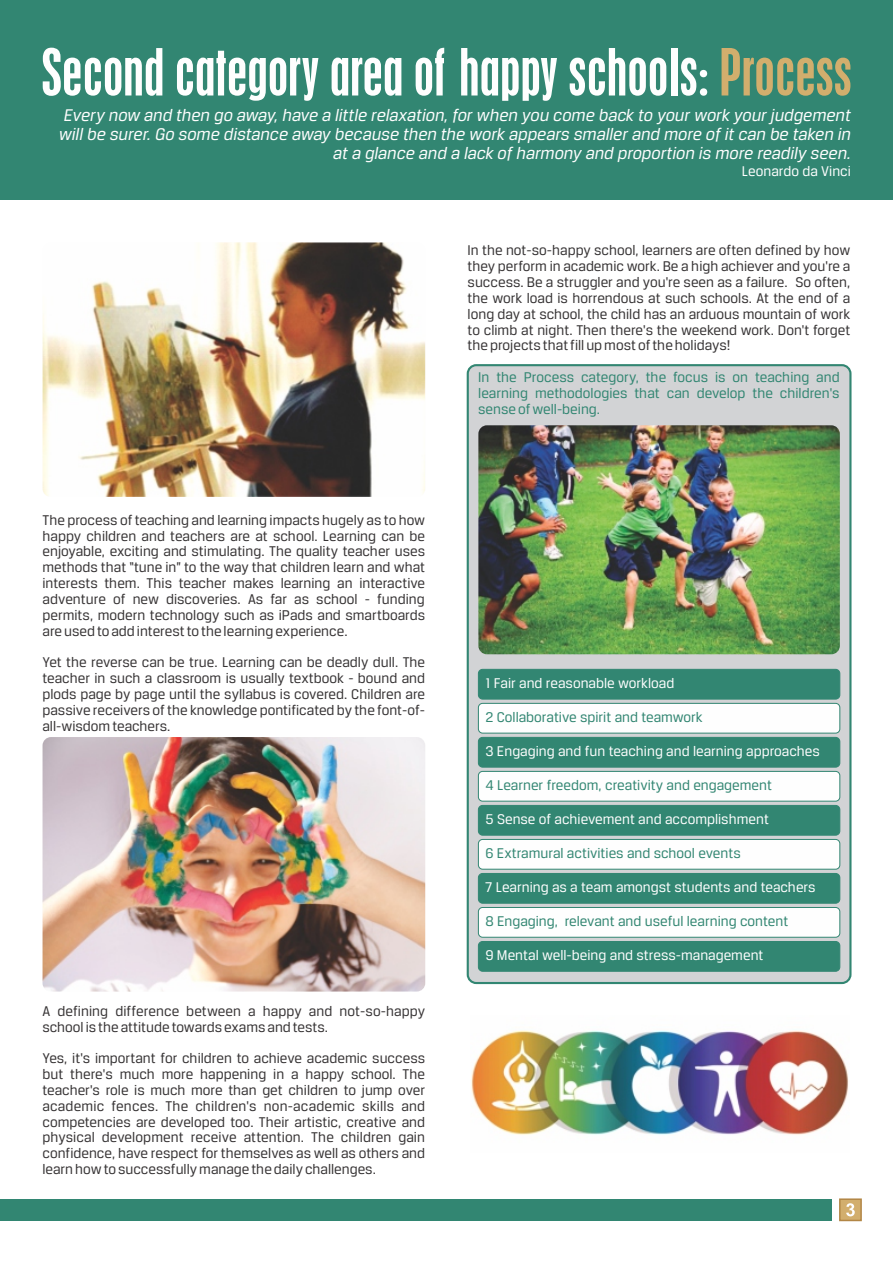
<style>
.page{position:relative;width:893px;height:1263px;background:#fff}
.page>*{position:absolute;margin:0;border:0;box-sizing:border-box;transform-origin:0 0}
.t1{font:condensed 57.75px "Placard";color:#fefefe}
.t2{font:italic 18px/19px "Breuer Text";color:#fefefe;text-align:right}
.t3{font:15px/15.9px "Breuer Text";color:#373435;text-align:justify}
.t4{font:15px/15.9px "Breuer Text";color:#328672;text-align:justify}
.t5{font:15px "Breuer Text";color:#fefefe}
.s1{color:#d2ae6d}
</style>
<div class="page">
<div style="left:467px;top:364px;width:384px;height:620px;background:#d2d3d5;border:2px solid #328672;border-radius:9px"></div>
<div style="left:0;top:1199px;width:831px;height:21px;background:#328672"></div>
<svg style="left:839px;top:1198px;width:23px;height:24px"></svg>
<div style="left:0;top:0;width:893px;height:200px;background:#328672"></div>
<img style="left:43px;top:242px;width:382px;height:255px;border-radius:9px">
<img style="left:43px;top:737px;width:382px;height:254px;border-radius:9px">
<div style="left:478px;top:669px;width:362px;height:30px;background:#328672;border:1px solid #328672;border-radius:4px"></div>
<div style="left:478px;top:703px;width:362px;height:30px;background:#fefefe;border:1px solid #328672;border-radius:4px"></div>
<div style="left:478px;top:737px;width:362px;height:30px;background:#328672;border:1px solid #328672;border-radius:4px"></div>
<div style="left:478px;top:771px;width:362px;height:30px;background:#fefefe;border:1px solid #328672;border-radius:4px"></div>
<div style="left:478px;top:805px;width:362px;height:30px;background:#328672;border:1px solid #328672;border-radius:4px"></div>
<div style="left:478px;top:839px;width:362px;height:30px;background:#fefefe;border:1px solid #328672;border-radius:4px"></div>
<div style="left:478px;top:873px;width:362px;height:30px;background:#328672;border:1px solid #328672;border-radius:4px"></div>
<div style="left:478px;top:907px;width:362px;height:30px;background:#fefefe;border:1px solid #328672;border-radius:4px"></div>
<div style="left:478px;top:941px;width:362px;height:31px;background:#328672;border:1px solid #328672;border-radius:4px"></div>
<img style="left:479px;top:425px;width:361px;height:229px;border-radius:9px">
<img style="left:471px;top:1030px;width:378px;height:105px">
<h1 class="t1" style="left:41px;top:48px;width:812px">Second category area of happy schools: <span class="s1">Process</span></h1>
<p class="t2" style="left:59px;top:107px;width:794px">Every now and then go away, have a little relaxation, for when you come back to your work your judgement will be surer. Go some distance away because then the work appears smaller and more of it can be taken in at a glance and a lack of harmony and proportion is more readily seen.</p>
<p class="t5" style="left:742px;top:166px;width:111px">Leonardo da Vinci</p>
<p class="t3" style="left:42px;top:513px;width:384px">The process of teaching and learning impacts hugely as to how happy children and teachers are at school. Learning can be enjoyable, exciting and stimulating. The quality teacher uses methods that “tune in” to the way that children learn and what interests them. This teacher makes learning an interactive adventure of new discoveries. As far as school - funding permits, modern technology such as iPads and smartboards are used to add interest to the learning experience.</p>
<p class="t3" style="left:42px;top:655px;width:384px">Yet the reverse can be true. Learning can be deadly dull. The teacher in such a classroom is usually textbook - bound and plods page by page until the syllabus is covered. Children are passive receivers of the knowledge pontificated by the font-of&shy;all-wisdom teachers.</p>
<p class="t3" style="left:42px;top:1004px;width:384px">A defining difference between a happy and not-so-happy school is the attitude towards exams and tests.</p>
<p class="t3" style="left:42px;top:1051px;width:384px">Yes, it's important for children to achieve academic success but there's much more happening in a happy school. The teacher's role is much more than get children to jump over academic fences. The children's non-academic skills and competencies are developed too. Their artistic, creative and physical development receive attention. The children gain confidence, have respect for themselves as well as others and learn how to successfully manage the daily challenges.</p>
<p class="t3" style="left:468px;top:244px;width:384px">In the not-so-happy school, learners are often defined by how they perform in academic work. Be a high achiever and you're a success. Be a struggler and you're seen as a failure. So often, the work load is horrendous at such schools. At the end of a long day at school, the child has an arduous mountain of work to climb at night. Then there's the weekend work. Don't forget the projects that fill up most of the holidays!</p>
<p class="t4" style="left:478px;top:370px;width:363px">In the Process category, the focus is on teaching and learning methodologies that can develop the children's sense of well-being.</p>
<p class="t5" style="left:485px;top:678px;width:190px">1 Fair and reasonable workload</p>
<p class="t4" style="left:485px;top:710px;width:219px">2 Collaborative spirit and teamwork</p>
<p class="t5" style="left:485px;top:746px;width:336px">3 Engaging and fun teaching and learning approaches</p>
<p class="t4" style="left:485px;top:778px;width:288px">4 Learner freedom, creativity and engagement</p>
<p class="t5" style="left:485px;top:814px;width:285px">5 Sense of achievement and accomplishment</p>
<p class="t4" style="left:485px;top:846px;width:257px">6 Extramural activities and school events</p>
<p class="t5" style="left:485px;top:882px;width:332px">7 Learning as a team amongst students and teachers</p>
<p class="t4" style="left:485px;top:914px;width:304px">8 Engaging, relevant and useful learning content</p>
<p class="t5" style="left:485px;top:950px;width:280px">9 Mental well-being and stress-management</p>
</div>
